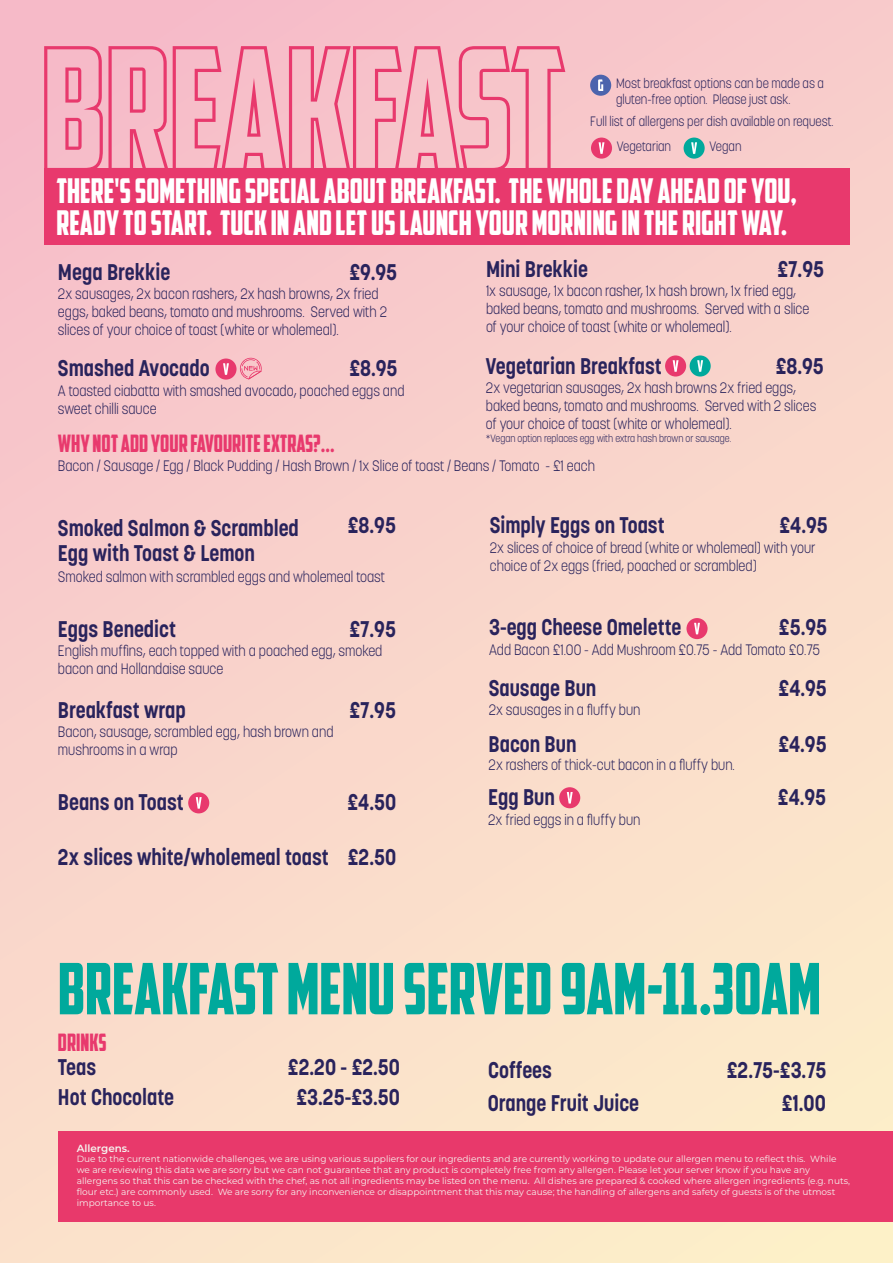
<style>
.page{position:relative;width:893px;height:1263px;background:#fff}
.page>*{position:absolute;margin:0;border:0;box-sizing:border-box;transform-origin:0 0}
.t1{font:70.8px "American Captain";color:#00a99c;scale:.88 1}
.t2{font:34.05px/32.7px "American Captain";color:#fff;scale:.88 1}
.t3{font:24px "American Captain";color:#e8396d;scale:.88 1}
.t4{font:700 22.5px/25px "Korolev";color:#29235c;scale:.88 1}
.t5{font:300 15px/18px "Korolev";color:#29235c;scale:.88 1}
.t6{font:300 13.5px/16.2px "Korolev";color:#29235c;scale:.88 1}
.t7{font:300 10.5px "Korolev";color:#29235c;scale:.88 1}
.t8{font:600 10.35px "Montserrat";color:#f5f4ef}
.t9{font:9px/10.8px "Montserrat";color:#f5f4ef}
</style>
<div class="page">
<div style="left:0;top:0;width:893px;height:1263px;background:linear-gradient(to bottom,#f7c3ca,#fce7cb)"></div>
<div style="left:591px;top:138px;width:21px;height:21px;background:#e8396d;border-radius:50%"></div>
<svg style="left:599px;top:142px;width:5px;height:12px"></svg>
<div style="left:684px;top:138px;width:21px;height:21px;background:#00a99c;border-radius:50%"></div>
<svg style="left:691px;top:142px;width:6px;height:12px"></svg>
<div style="left:590px;top:75px;width:21px;height:21px;background:#4c64ad;border-radius:50%"></div>
<svg style="left:598px;top:79px;width:5px;height:12px"></svg>
<svg style="left:44px;top:46px;width:521px;height:122px;background:#f4a7b8"></svg>
<div style="left:215px;top:358px;width:22px;height:22px;background:#e8396d;border-radius:50%"></div>
<svg style="left:223px;top:363px;width:6px;height:12px"></svg>
<div style="left:690px;top:355px;width:21px;height:21px;background:#00a99c;border-radius:50%"></div>
<svg style="left:697px;top:360px;width:6px;height:12px"></svg>
<div style="left:665px;top:355px;width:21px;height:21px;background:#e8396d;border-radius:50%"></div>
<svg style="left:673px;top:360px;width:5px;height:12px"></svg>
<div style="left:686px;top:618px;width:22px;height:21px;background:#e8396d;border-radius:50%"></div>
<svg style="left:694px;top:623px;width:6px;height:11px"></svg>
<div style="left:559px;top:787px;width:21px;height:21px;background:#e8396d;border-radius:50%"></div>
<svg style="left:567px;top:792px;width:6px;height:11px"></svg>
<div style="left:188px;top:792px;width:21px;height:21px;background:#e8396d;border-radius:50%"></div>
<svg style="left:196px;top:797px;width:6px;height:12px"></svg>
<div style="left:44px;top:168px;width:806px;height:77px;background:#e8396d"></div>
<div style="left:58px;top:1131px;width:835px;height:91px;background:#e8396b"></div>
<svg style="left:240px;top:358px;width:22px;height:21px"></svg>
<p class="t6" style="left:616px;top:75px;width:238px">Most breakfast options can be made as a gluten-free option. Please just ask.</p>
<p class="t6" style="left:617px;top:138px;width:63px">Vegetarian</p>
<p class="t6" style="left:710px;top:138px;width:38px">Vegan</p>
<p class="t6" style="left:590px;top:113px;width:278px">Full list of allergens per dish available on request.</p>
<h2 class="t2" style="left:56px;top:174px;width:843px">THERE'S SOMETHING SPECIAL ABOUT BREAKFAST. THE WHOLE DAY AHEAD OF YOU,<br>READY TO START. TUCK IN AND LET US LAUNCH YOUR MORNING IN THE RIGHT WAY.</h2>
<h3 class="t4" style="left:58px;top:259px;width:129px">Mega Brekkie</h3>
<h3 class="t4" style="left:349px;top:259px;width:56px">£9.95</h3>
<p class="t5" style="left:58px;top:285px;width:376px">2x sausages, 2x bacon rashers, 2x hash browns, 2x fried eggs, baked beans, tomato and mushrooms. Served with 2 slices of your choice of toast (white or wholemeal).</p>
<h3 class="t4" style="left:486px;top:257px;width:118px">Mini Brekkie</h3>
<h3 class="t4" style="left:777px;top:257px;width:55px">£7.95</h3>
<p class="t5" style="left:486px;top:282px;width:369px">1x sausage, 1x bacon rasher, 1x hash brown, 1x fried egg, baked beans, tomato and mushrooms. Served with a slice of your choice of toast (white or wholemeal).</p>
<h3 class="t4" style="left:58px;top:356px;width:174px">Smashed Avocado</h3>
<h3 class="t4" style="left:349px;top:356px;width:56px">£8.95</h3>
<h3 class="t4" style="left:486px;top:353px;width:201px">Vegetarian Breakfast</h3>
<h3 class="t4" style="left:776px;top:353px;width:56px">£8.95</h3>
<p class="t5" style="left:58px;top:381px;width:395px">A toasted ciabatta with smashed avocado, poached eggs and sweet chilli sauce</p>
<h3 class="t3" style="left:58px;top:429px;width:316px">WHY NOT ADD YOUR FAVOURITE EXTRAS?...</h3>
<p class="t5" style="left:486px;top:379px;width:377px">2x vegetarian sausages, 2x hash browns 2x fried eggs, baked beans, tomato and mushrooms. Served with 2 slices of your choice of toast (white or wholemeal).</p>
<p class="t7" style="left:486px;top:431px;width:280px">*Vegan option replaces egg with extra hash brown or sausage.</p>
<p class="t5" style="left:58px;top:457px;width:612px">Bacon / Sausage / Egg / Black Pudding / Hash Brown / 1x Slice of toast / Beans / Tomato - £1 each</p>
<h3 class="t4" style="left:58px;top:515px;width:275px">Smoked Salmon &amp; Scrambled<br>Egg with Toast &amp; Lemon</h3>
<h3 class="t4" style="left:348px;top:513px;width:56px">£8.95</h3>
<p class="t5" style="left:58px;top:568px;width:373px">Smoked salmon with scrambled eggs and wholemeal toast</p>
<h3 class="t4" style="left:58px;top:616px;width:136px">Eggs Benedict</h3>
<h3 class="t4" style="left:349px;top:616px;width:55px">£7.95</h3>
<p class="t5" style="left:58px;top:642px;width:370px">English muffins, each topped with a poached egg, smoked bacon and Hollandaise sauce</p>
<h3 class="t4" style="left:58px;top:697px;width:147px">Breakfast wrap</h3>
<h3 class="t4" style="left:349px;top:697px;width:55px">£7.95</h3>
<p class="t5" style="left:58px;top:723px;width:315px">Bacon, sausage, scrambled egg, hash brown and mushrooms in a wrap</p>
<h3 class="t4" style="left:58px;top:790px;width:145px">Beans on Toast</h3>
<h3 class="t4" style="left:347px;top:790px;width:57px">£4.50</h3>
<h3 class="t4" style="left:58px;top:844px;width:386px">2x slices white/wholemeal toast £2.50</h3>
<h3 class="t4" style="left:490px;top:513px;width:200px">Simply Eggs on Toast</h3>
<h3 class="t4" style="left:779px;top:513px;width:56px">£4.95</h3>
<p class="t5" style="left:490px;top:538px;width:372px">2x slices of choice of bread (white or wholemeal) with your choice of 2x eggs (fried, poached or scrambled)</p>
<h3 class="t4" style="left:489px;top:614px;width:220px">3-egg Cheese Omelette</h3>
<h3 class="t4" style="left:779px;top:614px;width:56px">£5.95</h3>
<p class="t5" style="left:489px;top:641px;width:378px">Add Bacon £1.00 - Add Mushroom £0.75 - Add Tomato £0.75</p>
<h3 class="t4" style="left:489px;top:675px;width:124px">Sausage Bun</h3>
<h3 class="t4" style="left:779px;top:675px;width:56px">£4.95</h3>
<p class="t5" style="left:489px;top:701px;width:174px">2x sausages in a fluffy bun</p>
<h3 class="t4" style="left:489px;top:731px;width:101px">Bacon Bun</h3>
<h3 class="t4" style="left:778px;top:731px;width:56px">£4.95</h3>
<p class="t5" style="left:489px;top:755px;width:281px">2x rashers of thick-cut bacon in a fluffy bun.</p>
<h3 class="t4" style="left:488px;top:785px;width:77px">Egg Bun</h3>
<h3 class="t4" style="left:778px;top:785px;width:56px">£4.95</h3>
<p class="t5" style="left:488px;top:810px;width:175px">2x fried eggs in a fluffy bun</p>
<h1 class="t1" style="left:58px;top:946px;width:868px">BREAKFAST MENU SERVED 9AM-11.30AM</h1>
<h3 class="t3" style="left:58px;top:1028px;width:57px">DRINKS</h3>
<h3 class="t4" style="left:58px;top:1054px;width:45px">Teas</h3>
<h3 class="t4" style="left:288px;top:1054px;width:129px">£2.20 - £2.50</h3>
<h3 class="t4" style="left:488px;top:1057px;width:74px">Coffees</h3>
<h3 class="t4" style="left:727px;top:1057px;width:115px">£2.75-£3.75</h3>
<h3 class="t4" style="left:58px;top:1084px;width:134px">Hot Chocolate</h3>
<h3 class="t4" style="left:297px;top:1084px;width:119px">£3.25-£3.50</h3>
<h3 class="t4" style="left:488px;top:1090px;width:173px">Orange Fruit Juice</h3>
<h3 class="t4" style="left:782px;top:1090px;width:52px">£1.00</h3>
<p class="t8" style="left:77px;top:1140px;width:55px">Allergens.</p>
<p class="t9" style="left:77px;top:1153px;width:775px">Due to the current nationwide challenges, we are using various suppliers for our ingredients and are currently working to update our allergen menu to reflect this. While we are reviewing this data we are sorry but we can not guarantee that any product is completely free from any allergen. Please let your server know if you have any allergens so that this can be checked with the chef, as not all ingredients may be listed on the menu. All dishes are prepared &amp; cooked where allergen ingredients (e.g. nuts, flour etc.) are commonly used. We are sorry for any inconvenience or disappointment that this may cause; the handling of allergens and safety of guests is of the utmost importance to us.</p>
</div>
